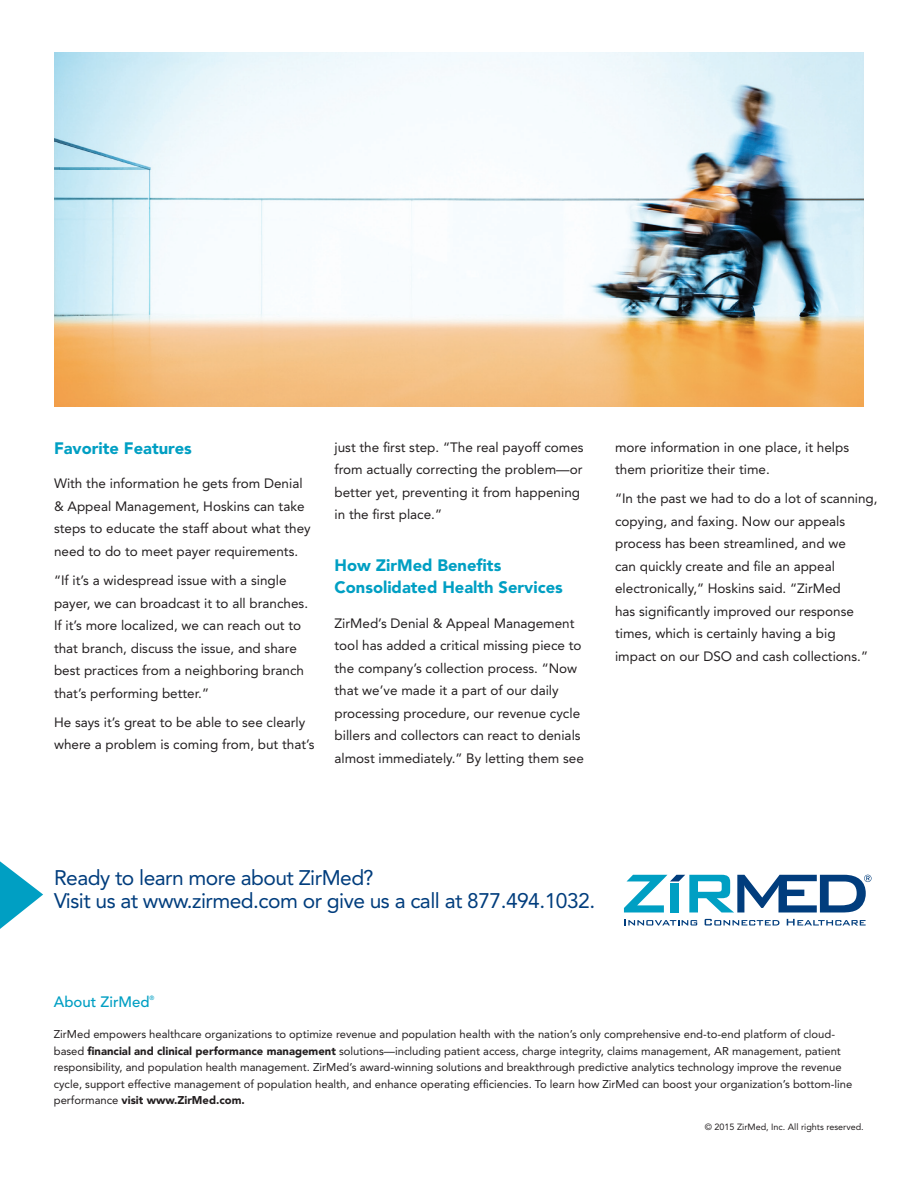
<style>
.page{position:relative;width:918px;height:1188px;background:#fff}
.page>*{position:absolute;margin:0;border:0;box-sizing:border-box;transform-origin:0 0}
.t1{font:21px/22.5px "Avenir";letter-spacing:-.025em;color:#013d7d}
.t2{font:900 16.5px/22.5px "Avenir";color:#009fc3}
.About_ZirMed_HEAD{font:500 15px "Avenir";color:#009fc3}
.t3{font:13.5px/22.5px "Avenir";color:#231f20}
.t4{font:11.25px/16.5px "Avenir";color:#231f20}
.t5{font:9px "Avenir";color:#231f20}
.About_ZirMed_HEAD-2{font:500 6.15px "Avenir";color:#009fc3}
.s1{font-weight:900}
</style>
<div class="page">
<svg style="left:624px;top:875px;width:248px;height:37px"></svg>
<svg style="left:624px;top:919px;width:73px;height:7px"></svg>
<svg style="left:705px;top:919px;width:74px;height:7px"></svg>
<svg style="left:787px;top:919px;width:79px;height:7px"></svg>
<svg style="left:0;top:861px;width:43px;height:68px"></svg>
<img style="left:54px;top:53px;width:810px;height:353px">
<p class="t2" style="left:54px;top:437px;width:139px">Favorite Features</p>
<p class="t3" style="left:54px;top:473px;width:258px">With the information he gets from Denial &amp; Appeal Management, Hoskins can take steps to educate the staff about what they need to do to meet payer requirements.</p>
<p class="t3" style="left:54px;top:569px;width:256px">“If it’s a widespread issue with a single payer, we can broadcast it to all branches.<br>If it’s more localized, we can reach out to that branch, discuss the issue, and share best practices from a neighboring branch that’s performing better.”</p>
<p class="t3" style="left:54px;top:711px;width:262px">He says it’s great to be able to see clearly where a problem is coming from, but that’s</p>
<p class="t3" style="left:335px;top:436px;width:251px">just the first step. “The real payoff comes from actually correcting the problem—or better yet, preventing it from happening in the first place.”</p>
<p class="t2" style="left:335px;top:554px;width:230px">How ZirMed Benefits<br>Consolidated Health Services</p>
<p class="t3" style="left:335px;top:612px;width:251px">ZirMed’s Denial &amp; Appeal Management tool has added a critical missing piece to the company’s collection process. “Now that we’ve made it a part of our daily processing procedure, our revenue cycle billers and collectors can react to denials almost immediately.” By letting them see</p>
<p class="t3" style="left:615px;top:436px;width:236px">more information in one place, it helps them prioritize their time.</p>
<p class="t3" style="left:615px;top:488px;width:264px">“In the past we had to do a lot of scanning, copying, and faxing. Now our appeals process has been streamlined, and we<br>can quickly create and file an appeal electronically,” Hoskins said. “ZirMed<br>has significantly improved our response times, which is certainly having a big impact on our DSO and cash collections.”</p>
<p class="t1" style="left:54px;top:867px;width:543px">Ready to learn more about ZirMed?<br>Visit us at www.zirmed.com or give us a call at 877.494.1032.</p>
<p class="About_ZirMed_HEAD" style="left:54px;top:993px;width:97px">About ZirMed</p>
<p class="About_ZirMed_HEAD-2" style="left:150px;top:995px;width:6px">®</p>
<p class="t4" style="left:54px;top:1026px;width:800px">ZirMed empowers healthcare organizations to optimize revenue and population health with the nation’s only comprehensive end-to-end platform of cloud&shy;based <span class="s1">financial and clinical performance management</span> solutions—including patient access, charge integrity, claims management, AR management, patient responsibility, and population health management. ZirMed’s award-winning solutions and breakthrough predictive analytics technology improve the revenue cycle, support effective management of population health, and enhance operating efficiencies. To learn how ZirMed can boost your organization’s bottom-line performance <span class="s1">visit www.ZirMed.com.</span></p>
<p class="t5" style="left:705px;top:1121px;width:160px">© 2015 ZirMed, Inc. All rights reserved.</p>
</div>
